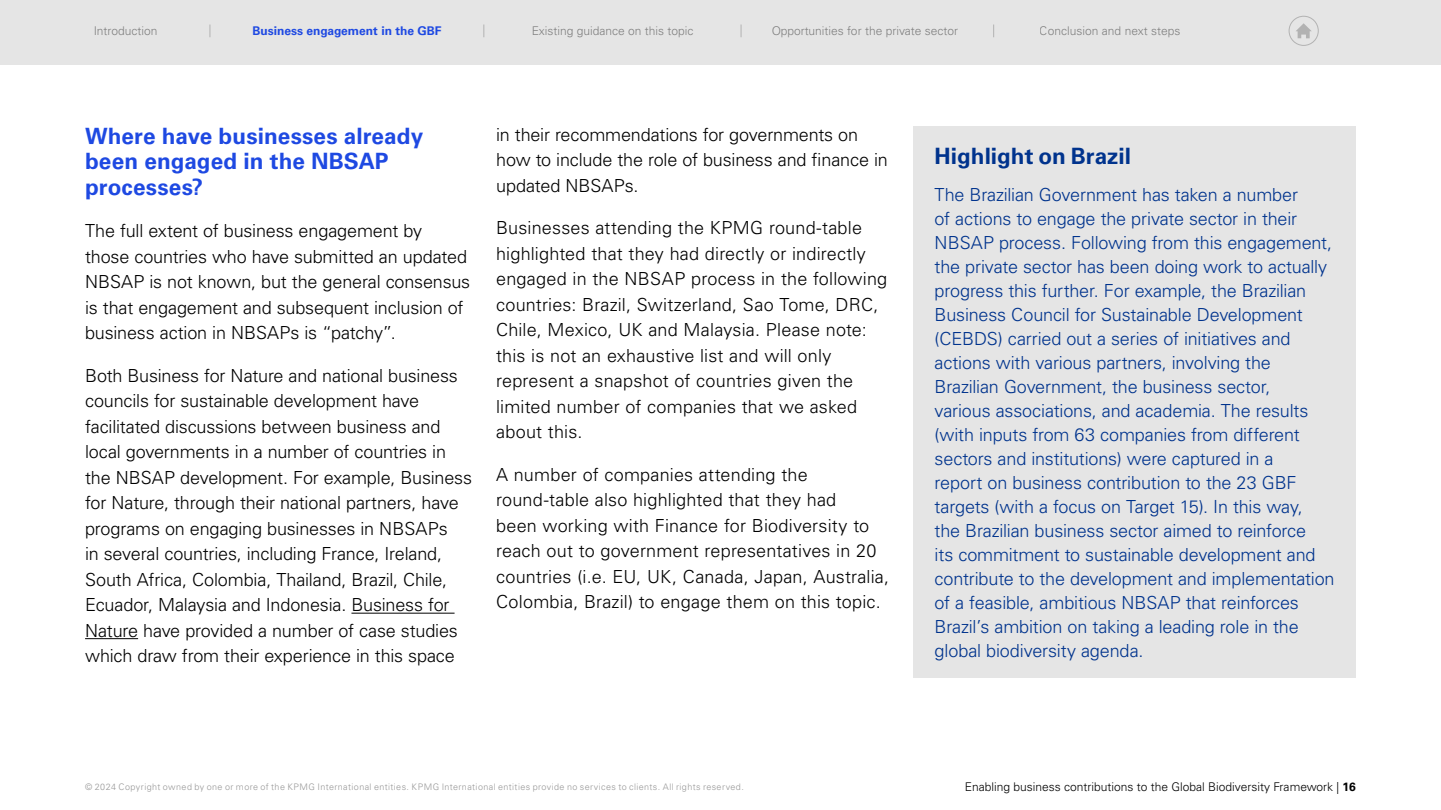
<style>
.page{position:relative;width:1441px;height:810px;background:#fff}
.page>*{position:absolute;margin:0;border:0;box-sizing:border-box;transform-origin:0 0}
.t1{font:700 22.5px/25.5px "Univers LT Std";letter-spacing:.005em;color:#1e49e2}
.t2{font:700 22.5px "Univers LT Std";color:#00338d}
.t3{font:300 18px/25.5px "Univers LT Std";letter-spacing:-.005em;color:#000}
.t4{font:300 18px/24px "Univers LT Std";letter-spacing:-.01em;color:#00338d}
.t5{font:300 12px "Univers LT Std";color:#666}
.t6{font:300 12px "Univers LT Std";color:#000}
.t7{font:700 12px "Univers LT Std";color:#1e49e2}
.t8{font:300 9px "Univers LT Std";letter-spacing:.045em;color:#989898}
.s1{font-weight:700}
</style>
<div class="page">
<hr style="left:351px;top:613px;width:103px;height:1px;background:#000">
<hr style="left:85px;top:638px;width:53px;height:1px;background:#000">
<div style="left:913px;top:126px;width:442px;height:552px;background:#e5e5e5"></div>
<div style="left:0;top:0;width:1440px;height:65px;background:#e5e5e5"></div>
<div style="left:1288px;top:16px;width:30px;height:30px;border:1px solid #b2b2b2;border-radius:50%"></div>
<svg style="left:1296px;top:23px;width:15px;height:15px"></svg>
<svg style="left:209px;top:25px;width:1px;height:12px"></svg>
<svg style="left:483px;top:25px;width:1px;height:12px"></svg>
<svg style="left:993px;top:25px;width:1px;height:12px"></svg>
<svg style="left:740px;top:25px;width:1px;height:12px"></svg>
<p class="t5" style="left:94px;top:24px;width:66px">Introduction</p>
<p class="t7" style="left:252px;top:24px;width:190px">Business engagement in the GBF</p>
<p class="t5" style="left:531px;top:24px;width:164px">Existing guidance on this topic</p>
<p class="t5" style="left:771px;top:24px;width:188px">Opportunities for the private sector</p>
<p class="t5" style="left:1039px;top:24px;width:142px">Conclusion and next steps</p>
<p class="t1" style="left:85px;top:123px;width:339px">Where have businesses already been engaged in the NBSAP processes?</p>
<p class="t3" style="left:85px;top:218px;width:386px">The full extent of business engagement by those countries who have submitted an updated NBSAP is not known, but the general consensus is that engagement and subsequent inclusion of business action in NBSAPs is “patchy”.</p>
<p class="t3" style="left:85px;top:363px;width:388px">Both Business for Nature and national business councils for sustainable development have facilitated discussions between business and local governments in a number of countries in the NBSAP development. For example, Business for Nature, through their national partners, have programs on engaging businesses in NBSAPs<br>in several countries, including France, Ireland, South Africa, Colombia, Thailand, Brazil, Chile, Ecuador, Malaysia and Indonesia. Business for Nature have provided a number of case studies which draw from their experience in this space</p>
<p class="t3" style="left:496px;top:122px;width:393px">in their recommendations for governments on how to include the role of business and finance in updated NBSAPs.</p>
<p class="t3" style="left:496px;top:215px;width:392px">Businesses attending the KPMG round-table highlighted that they had directly or indirectly engaged in the NBSAP process in the following countries: Brazil, Switzerland, Sao Tome, DRC, Chile, Mexico, UK and Malaysia. Please note: this is not an exhaustive list and will only represent a snapshot of countries given the limited number of companies that we asked about this.</p>
<p class="t3" style="left:496px;top:462px;width:394px">A number of companies attending the round-table also highlighted that they had<br>been working with Finance for Biodiversity to reach out to government representatives in 20 countries (i.e. EU, UK, Canada, Japan, Australia, Colombia, Brazil) to engage them on this topic.</p>
<p class="t2" style="left:934px;top:143px;width:198px">Highlight on Brazil</p>
<p class="t4" style="left:934px;top:182px;width:401px">The Brazilian Government has taken a number<br>of actions to engage the private sector in their NBSAP process. Following from this engagement, the private sector has been doing work to actually progress this further. For example, the Brazilian Business Council for Sustainable Development (CEBDS) carried out a series of initiatives and actions with various partners, involving the Brazilian Government, the business sector,<br>various associations, and academia. The results (with inputs from 63 companies from different sectors and institutions) were captured in a<br>report on business contribution to the 23 GBF targets (with a focus on Target 15). In this way,<br>the Brazilian business sector aimed to reinforce<br>its commitment to sustainable development and contribute to the development and implementation of a feasible, ambitious NBSAP that reinforces Brazil’s ambition on taking a leading role in the global biodiversity agenda.</p>
<p class="t8" style="left:85px;top:781px;width:660px">© 2024 Copyright owned by one or more of the KPMG International entities. KPMG International entities provide no services to clients. All rights reserved.</p>
<p class="t6" style="left:964px;top:779px;width:392px">Enabling business contributions to the Global Biodiversity Framework | <span class="s1">16</span></p>
</div>
